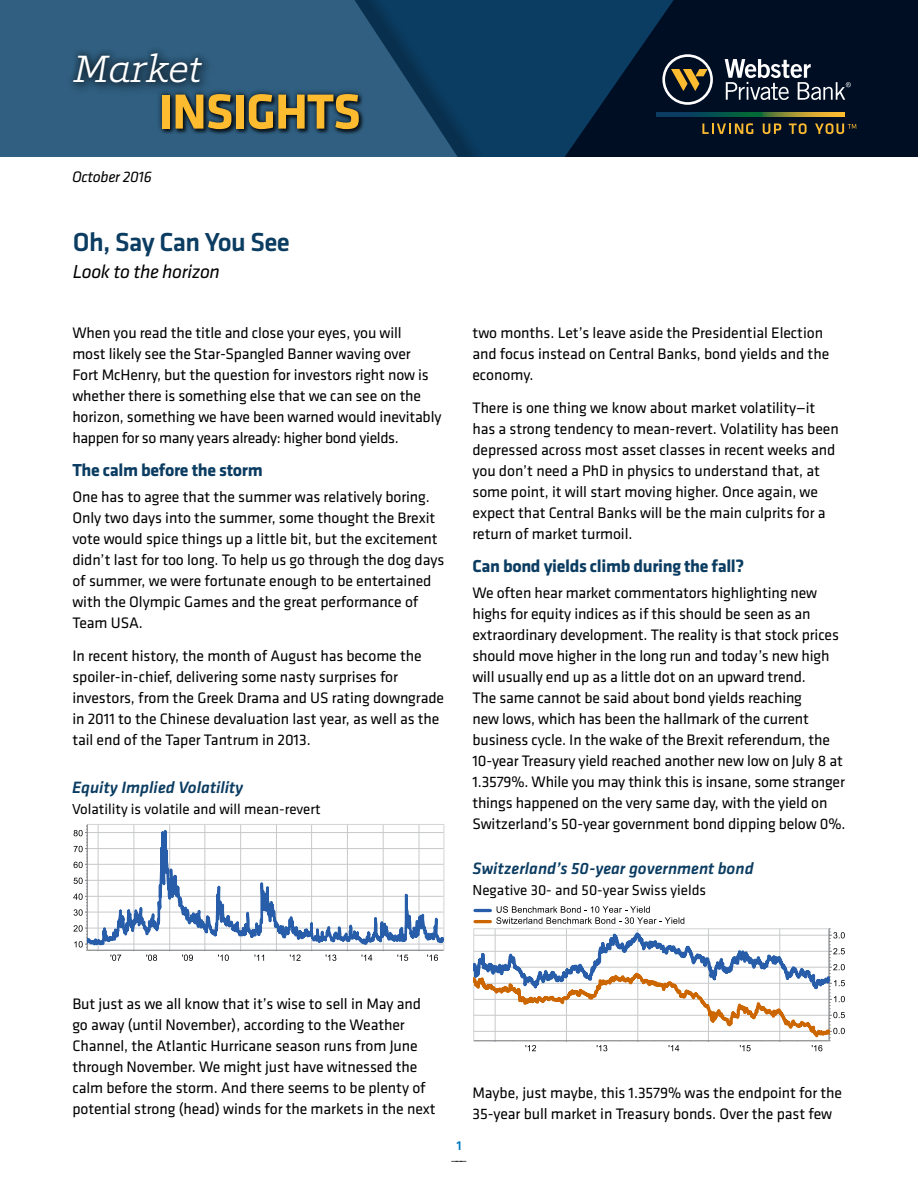
<style>
.page{position:relative;width:918px;height:1188px;background:#fff}
.page>*{position:absolute;margin:0;border:0;box-sizing:border-box;transform-origin:0 0}
.t1{font:700 51px "Klavika";letter-spacing:-.02em;color:#fdbb30}
.t2{font:italic 300 38.85px "Foro";letter-spacing:-.02em;color:#fff}
.t3{font:500 27px "Klavika";letter-spacing:-.02em;color:#0b3c61}
.t4{font:italic 19.5px "Klavika";letter-spacing:-.02em;color:#000}
.t5{font:700 18px "Klavika";letter-spacing:-.02em;color:#0b3c61}
.t6{font:italic 500 16.95px "Klavika";color:#0b3c61}
.t7{font:15.75px/21px "Klavika";letter-spacing:-.005em;color:#000}
.t8{font:italic 15.75px "Klavika";letter-spacing:-.02em;color:#000}
.t9{font:15px "Klavika";color:#000}
.t10{font:300 13.35px "Klavika";color:#000}
.t11{font:500 13.35px "Klavika";color:#0076c0}
</style>
<div class="page">
<div style="left:0;top:0;width:918px;height:157px;background:#0b3c61"></div>
<svg style="left:0;top:0;width:458px;height:157px;background:#2a597b"></svg>
<div style="left:67px;top:47px;width:148px;height:49px;background:#2f5d7e"></div>
<div style="left:66px;top:46px;width:143px;height:44px;background:#000;opacity:.46"></div>
<div style="left:156px;top:88px;width:209px;height:47px;background:#000;opacity:.53"></div>
<svg style="left:565px;top:0;width:353px;height:157px;fill:#000e24"></svg>
<svg style="left:657px;top:113px;width:187px;height:3px"></svg>
<svg style="left:702px;top:123px;width:51px;height:11px"></svg>
<svg style="left:763px;top:124px;width:18px;height:10px"></svg>
<svg style="left:789px;top:123px;width:18px;height:11px"></svg>
<svg style="left:815px;top:123px;width:41px;height:11px"></svg>
<svg style="left:662px;top:54px;width:51px;height:51px;background:#4a4a46"></svg>
<svg style="left:725px;top:59px;width:126px;height:41px;background:#424c5c"></svg>
<hr style="left:444px;top:824px;width:1px;height:126px;background:#d1d3d4">
<hr style="left:87px;top:950px;width:357px;height:1px;background:#808285">
<svg style="left:107px;top:950px;width:18px;height:11px"></svg>
<svg style="left:142px;top:950px;width:19px;height:11px"></svg>
<svg style="left:178px;top:950px;width:19px;height:11px"></svg>
<svg style="left:213px;top:950px;width:19px;height:11px"></svg>
<svg style="left:249px;top:950px;width:19px;height:11px"></svg>
<svg style="left:285px;top:950px;width:18px;height:11px"></svg>
<svg style="left:320px;top:950px;width:19px;height:11px"></svg>
<svg style="left:356px;top:950px;width:19px;height:11px"></svg>
<svg style="left:392px;top:950px;width:19px;height:11px"></svg>
<svg style="left:427px;top:950px;width:11px;height:11px"></svg>
<svg style="left:73px;top:826px;width:17px;height:125px"></svg>
<svg style="left:87px;top:824px;width:357px;height:126px"></svg>
<hr style="left:473px;top:929px;width:1px;height:112px;background:#d1d3d4">
<svg style="left:474px;top:906px;width:371px;height:145px"></svg>
<h2 class="t2" style="left:73px;top:44px;width:129px">Market</h2>
<h1 class="t1" style="left:158px;top:75px;width:204px">INSIGHTS</h1>
<p class="t8" style="left:72px;top:167px;width:81px">October 2016</p>
<h3 class="t3" style="left:73px;top:224px;width:219px">Oh, Say Can You See</h3>
<p class="t4" style="left:73px;top:260px;width:149px">Look to the horizon</p>
<p class="t7" style="left:72px;top:322px;width:371px">When you read the title and close your eyes, you will<br>most likely see the Star-Spangled Banner waving over<br>Fort McHenry, but the question for investors right now is whether there is something else that we can see on the horizon, something we have been warned would inevitably happen for so many years already: higher bond yields.</p>
<p class="t5" style="left:72px;top:457px;width:192px">The calm before the storm</p>
<p class="t7" style="left:72px;top:485px;width:373px">One has to agree that the summer was relatively boring.<br>Only two days into the summer, some thought the Brexit vote would spice things up a little bit, but the excitement didn’t last for too long. To help us go through the dog days of summer, we were fortunate enough to be entertained with the Olympic Games and the great performance of Team USA.</p>
<p class="t7" style="left:72px;top:644px;width:373px">In recent history, the month of August has become the spoiler-in-chief, delivering some nasty surprises for investors, from the Greek Drama and US rating downgrade in 2011 to the Chinese devaluation last year, as well as the tail end of the Taper Tantrum in 2013.</p>
<p class="t6" style="left:72px;top:776px;width:173px">Equity Implied Volatility</p>
<p class="t9" style="left:72px;top:799px;width:250px">Volatility is volatile and will mean-revert</p>
<p class="t7" style="left:472px;top:322px;width:358px">two months. Let’s leave aside the Presidential Election and focus instead on Central Banks, bond yields and the economy.</p>
<p class="t7" style="left:472px;top:397px;width:368px">There is one thing we know about market volatility—it has a strong tendency to mean-revert. Volatility has been depressed across most asset classes in recent weeks and you don’t need a PhD in physics to understand that, at some point, it will start moving higher. Once again, we expect that Central Banks will be the main culprits for a return of market turmoil.</p>
<p class="t5" style="left:472px;top:553px;width:273px">Can bond yields climb during the fall?</p>
<p class="t7" style="left:472px;top:581px;width:374px">We often hear market commentators highlighting new highs for equity indices as if this should be seen as an extraordinary development. The reality is that stock prices should move higher in the long run and today’s new high will usually end up as a little dot on an upward trend.<br>The same cannot be said about bond yields reaching<br>new lows, which has been the hallmark of the current business cycle. In the wake of the Brexit referendum, the 10-year Treasury yield reached another new low on July 8 at 1.3579%. While you may think this is insane, some stranger things happened on the very same day, with the yield on Switzerland’s 50-year government bond dipping below 0%.</p>
<p class="t6" style="left:472px;top:857px;width:283px">Switzerland’s 50-year government bond</p>
<p class="t9" style="left:472px;top:880px;width:235px">Negative 30- and 50-year Swiss yields</p>
<p class="t7" style="left:72px;top:992px;width:365px">But just as we all know that it’s wise to sell in May and go away (until November), according to the Weather Channel, the Atlantic Hurricane season runs from June through November. We might just have witnessed the calm before the storm. And there seems to be plenty of potential strong (head) winds for the markets in the next</p>
<p class="t7" style="left:472px;top:1082px;width:371px">Maybe, just maybe, this 1.3579% was the endpoint for the<br>35-year bull market in Treasury bonds. Over the past few</p>
<p class="t11" style="left:456px;top:1137px;width:7px">1</p>
<p class="t10" style="left:451px;top:1152px;width:18px">———</p>
</div>
